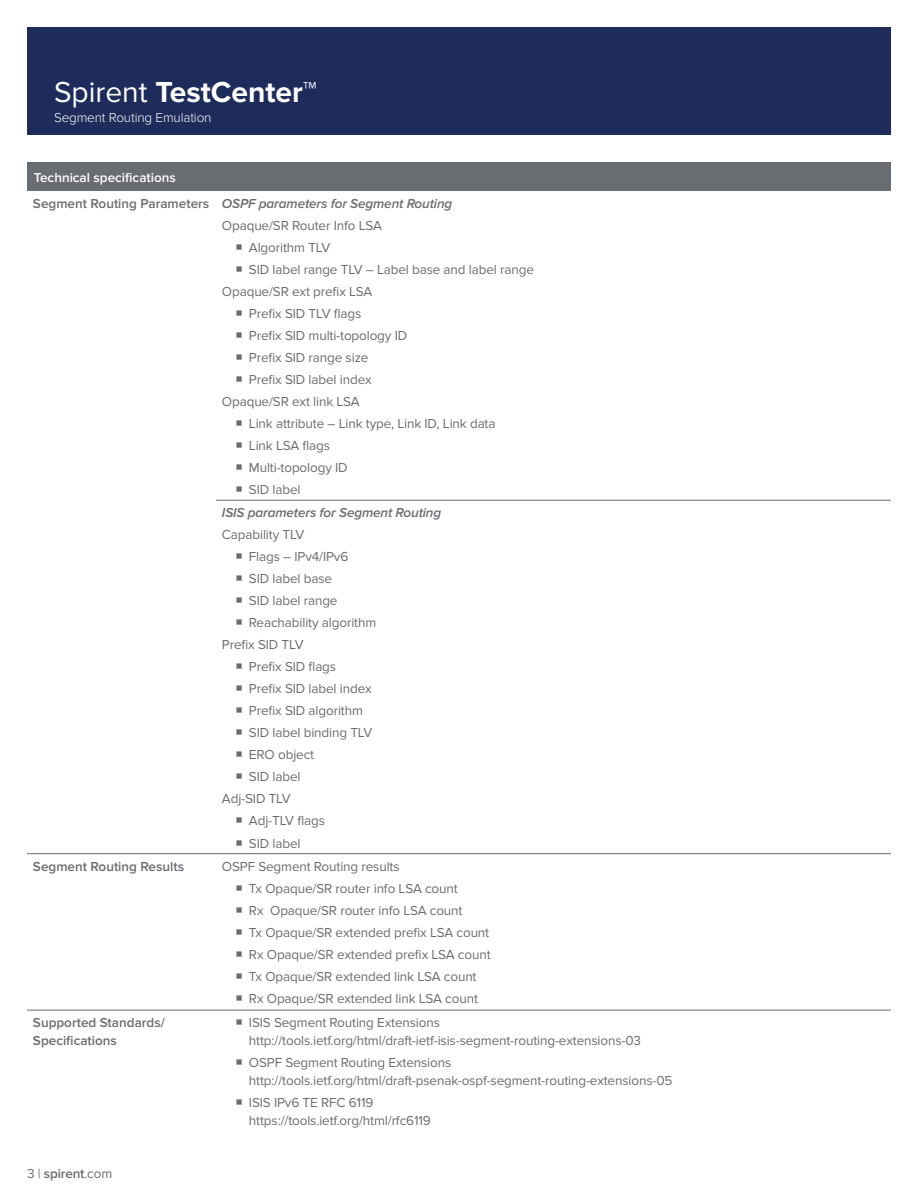
<style>
.page{position:relative;width:918px;height:1188px;background:#fff}
.page>*{position:absolute;margin:0;border:0;box-sizing:border-box;transform-origin:0 0}
.t1{font:700 30px "Proxima Nova";color:#fff}
.t2{font:13.5px/22px "Proxima Nova";letter-spacing:-.01em;color:#696c71}
.t3{font:italic 600 13.5px/25.8px "Proxima Nova";letter-spacing:-.01em;color:#696c71}
.t4{font:600 13.5px/18px "Proxima Nova";color:#696c71}
.t5{font:300 13.5px "Proxima Nova";letter-spacing:-.01em;color:#fff}
.s1{font-weight:400}
.s2{font-style:normal;color:#fff}
.s3{font-style:normal}
</style>
<div class="page">
<div style="left:27px;top:27px;width:864px;height:108px;background:#1e2c5b"></div>
<div style="left:27px;top:162px;width:864px;height:29px;background:#696c71"></div>
<hr style="left:216px;top:500px;width:675px;height:1px;background:#696c71">
<hr style="left:27px;top:853px;width:189px;height:1px;background:#696c71">
<hr style="left:216px;top:853px;width:675px;height:1px;background:#696c71">
<hr style="left:27px;top:1010px;width:189px;height:1px;background:#696c71">
<hr style="left:216px;top:1010px;width:675px;height:1px;background:#696c71">
<h1 class="t1" style="left:54px;top:75px;width:264px"><span class="s1">Spirent</span> TestCenter™</h1>
<p class="t5" style="left:54px;top:109px;width:159px">Segment Routing Emulation</p>
<p class="t3" style="left:33px;top:165px;width:421px"><span class="s2">Technical specifications<br></span><span class="s3">Segment Routing Parameters</span> OSPF parameters for Segment Routing</p>
<p class="t2" style="left:222px;top:214px;width:161px">Opaque/SR Router Info LSA</p>
<p class="t2" style="left:249px;top:236px;width:83px">Algorithm TLV</p>
<p class="t2" style="left:249px;top:258px;width:286px">SID label range TLV – Label base and label range</p>
<p class="t2" style="left:222px;top:280px;width:152px">Opaque/SR ext prefix LSA</p>
<p class="t2" style="left:249px;top:303px;width:114px">Prefix SID TLV flags</p>
<p class="t2" style="left:249px;top:325px;width:160px">Prefix SID multi-topology ID</p>
<p class="t2" style="left:249px;top:347px;width:121px">Prefix SID range size</p>
<p class="t2" style="left:249px;top:369px;width:124px">Prefix SID label index</p>
<p class="t2" style="left:222px;top:391px;width:139px">Opaque/SR ext link LSA</p>
<p class="t2" style="left:249px;top:413px;width:248px">Link attribute – Link type, Link ID, Link data</p>
<p class="t2" style="left:249px;top:435px;width:83px">Link LSA flags</p>
<p class="t2" style="left:249px;top:457px;width:100px">Multi-topology ID</p>
<p class="t2" style="left:249px;top:479px;width:53px">SID label</p>
<p class="t3" style="left:222px;top:500px;width:221px">ISIS parameters for Segment Routing</p>
<p class="t2" style="left:222px;top:524px;width:84px">Capability TLV</p>
<p class="t2" style="left:249px;top:546px;width:101px">Flags – IPv4/IPv6</p>
<p class="t2" style="left:249px;top:568px;width:85px">SID label base</p>
<p class="t2" style="left:249px;top:590px;width:90px">SID label range</p>
<p class="t2" style="left:249px;top:612px;width:129px">Reachability algorithm</p>
<p class="t2" style="left:222px;top:634px;width:83px">Prefix SID TLV</p>
<p class="t2" style="left:249px;top:656px;width:89px">Prefix SID flags</p>
<p class="t2" style="left:249px;top:678px;width:124px">Prefix SID label index</p>
<p class="t2" style="left:249px;top:700px;width:115px">Prefix SID algorithm</p>
<p class="t2" style="left:249px;top:722px;width:125px">SID label binding TLV</p>
<p class="t2" style="left:249px;top:744px;width:67px">ERO object</p>
<p class="t2" style="left:249px;top:766px;width:53px">SID label</p>
<p class="t2" style="left:222px;top:788px;width:70px">Adj-SID TLV</p>
<p class="t2" style="left:249px;top:810px;width:77px">Adj-TLV flags</p>
<p class="t2" style="left:249px;top:832px;width:53px">SID label</p>
<p class="t4" style="left:33px;top:858px;width:153px">Segment Routing Results</p>
<p class="t2" style="left:249px;top:856px;width:243px;text-indent:-27px">OSPF Segment Routing results<br>Tx Opaque/SR router info LSA count<br>Rx Opaque/SR router info LSA count<br>Tx Opaque/SR extended prefix LSA count Rx Opaque/SR extended prefix LSA count Tx Opaque/SR extended link LSA count Rx Opaque/SR extended link LSA count</p>
<p class="t4" style="left:33px;top:1014px;width:134px">Supported Standards/<br>Specifications</p>
<p class="t2" style="left:249px;top:1014px;width:394px;line-height:18px">ISIS Segment Routing Extensions http://tools.ietf.org/html/draft-ietf-isis-segment-routing-extensions-03</p>
<p class="t2" style="left:249px;top:1054px;width:425px;line-height:18px">OSPF Segment Routing Extensions http://tools.ietf.org/html/draft-psenak-ospf-segment-routing-extensions-05</p>
<p class="t2" style="left:249px;top:1094px;width:183px;line-height:18px">ISIS IPv6 TE RFC 6119 https://tools.ietf.org/html/rfc6119</p>
<p class="t4" style="left:27px;top:1165px;width:87px"><span class="s1">3 |</span> spirent<span class="s1">.com</span></p>
</div>
